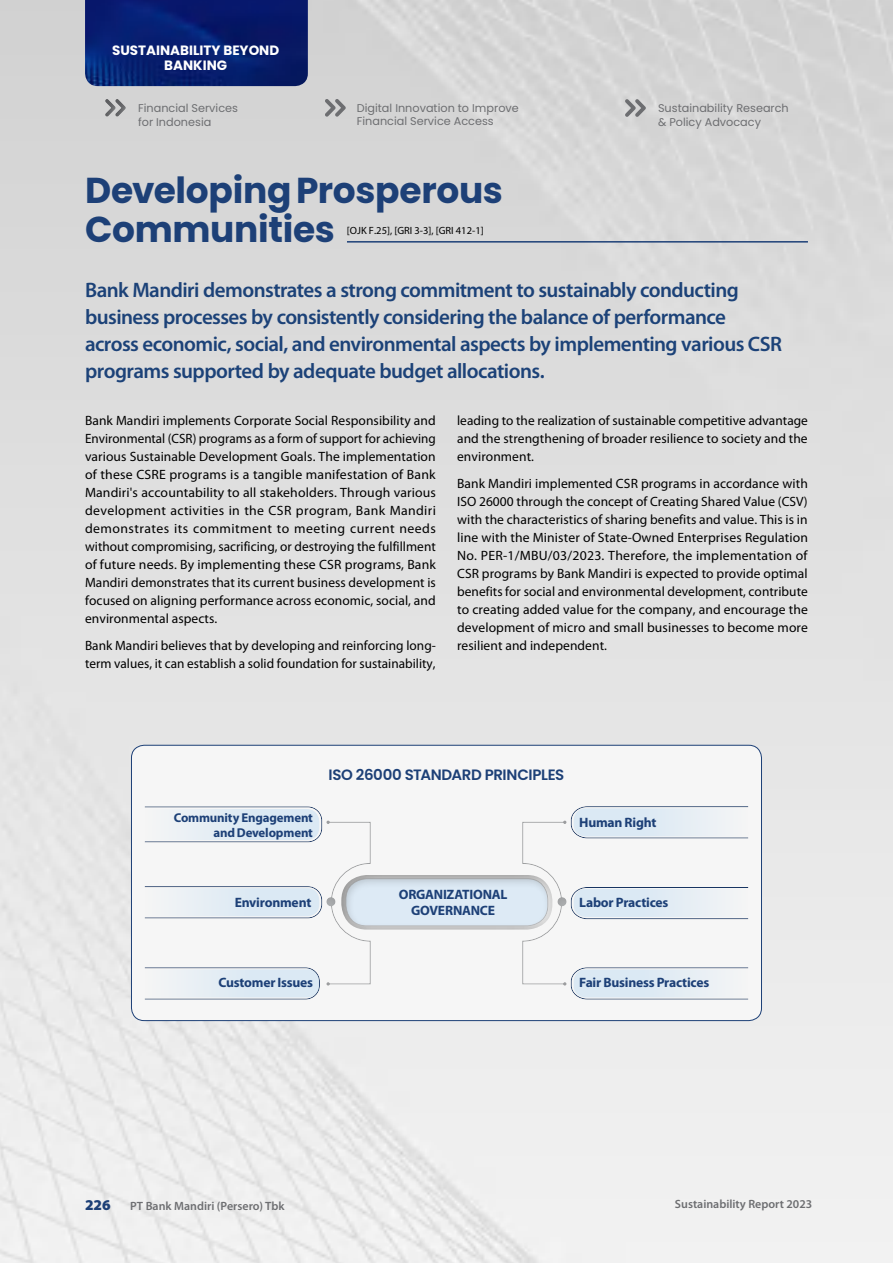
<style>
.page{position:relative;width:893px;height:1263px;background:#fff}
.page>*{position:absolute;margin:0;border:0;box-sizing:border-box;transform-origin:0 0}
.t1{font:700 36px/39px "Poppins";letter-spacing:-.01em;color:#1d4077}
.t2{font:600 21px/27px "Myriad Pro";letter-spacing:-.025em;color:#1c4278}
.t3{font:600 15px "Poppins";letter-spacing:-.025em;color:#1d4077}
.t4{font:900 15px "Myriad Pro";color:#1d4077}
.t5{font:700 13.65px "Myriad Pro";letter-spacing:-.015em;color:#1d4077}
.t6{font:13.5px/18px "Myriad Pro";letter-spacing:.005em;color:#000;text-align:justify}
.t7{font:700 13.5px/15px "Poppins";color:#fff;text-align:center}
.t8{font:700 12.9px/14.4px "Myriad Pro";letter-spacing:-.015em;color:#1d4077;text-align:right}
.t9{font:600 12px "Myriad Pro";color:#6d6e71}
.t10{font:11.25px/13.5px "Poppins";color:#6d6e71}
.t11{font:10.5px "Myriad Pro";color:#000}
</style>
<div class="page">
<img style="left:0;top:0;width:893px;height:1263px">
<div style="left:131px;top:745px;width:630px;height:275px;background:#f6f6f6;border-radius:13px"></div>
<div style="left:131px;top:745px;width:631px;height:276px;border:1px solid #1d4077;border-radius:13px"></div>
<hr style="left:347px;top:241px;width:461px;height:2px;background:#1d4077">
<div style="left:340px;top:873px;width:215px;height:57px;background:#000;opacity:.75"></div>
<div style="left:345px;top:876px;width:205px;height:51px;background:#000;opacity:.75"></div>
<div style="left:520px;top:819px;width:47px;height:168px;background:#000;opacity:.17"></div>
<div style="left:325px;top:819px;width:48px;height:168px;background:#000;opacity:.17"></div>
<svg style="left:144px;top:806px;width:227px;height:181px"></svg>
<div style="left:143px;top:965px;width:179px;height:36px;background:#000;opacity:.17"></div>
<svg style="left:522px;top:819px;width:227px;height:181px"></svg>
<div style="left:569px;top:804px;width:180px;height:36px;background:#000;opacity:.17"></div>
<div style="left:113px;top:98px;width:13px;height:21px;background:#d4d4d4"></div>
<svg style="left:117px;top:99px;width:9px;height:18px"></svg>
<div style="left:104px;top:98px;width:13px;height:21px;background:#000;opacity:.33"></div>
<svg style="left:325px;top:99px;width:21px;height:18px"></svg>
<svg style="left:625px;top:99px;width:21px;height:18px"></svg>
<img style="left:85px;top:0;width:223px;height:86px">
<p class="t7" style="left:112px;top:43px;width:169px">sustainability beyond banking</p>
<p class="t10" style="left:138px;top:102px;width:101px">Financial Services for Indonesia</p>
<p class="t10" style="left:357px;top:101px;width:164px">Digital Innovation to Improve<br>Financial Service Access</p>
<p class="t10" style="left:658px;top:102px;width:132px">Sustainability Research &amp; Policy Advocacy</p>
<h1 class="t1" style="left:85px;top:171px;width:419px">Developing Prosperous<br>Communities</h1>
<p class="t2" style="left:85px;top:276px;width:699px">Bank Mandiri demonstrates a strong commitment to sustainably conducting business processes by consistently considering the balance of performance across economic, social, and environmental aspects by implementing various CSR programs supported by adequate budget allocations.</p>
<p class="t6" style="left:85px;top:412px;width:352px">Bank Mandiri implements Corporate Social Responsibility and Environmental (CSR) programs as a form of support for achieving various Sustainable Development Goals. The implementation of these CSRE programs is a tangible manifestation of Bank Mandiri's accountability to all stakeholders. Through various development activities in the CSR program, Bank Mandiri demonstrates its commitment to meeting current needs without compromising, sacrificing, or destroying the fulfillment of future needs. By implementing these CSR programs, Bank Mandiri demonstrates that its current business development is focused on aligning performance across economic, social, and environmental aspects.</p>
<p class="t6" style="left:85px;top:637px;width:352px">Bank Mandiri believes that by developing and reinforcing long&shy;term values, it can establish a solid foundation for sustainability,</p>
<p class="t11" style="left:347px;top:225px;width:138px">[OJK F.25], [GRI 3-3], [GRI 412-1]</p>
<p class="t6" style="left:457px;top:412px;width:352px">leading to the realization of sustainable competitive advantage and the strengthening of broader resilience to society and the environment.</p>
<p class="t6" style="left:457px;top:475px;width:352px">Bank Mandiri implemented CSR programs in accordance with ISO 26000 through the concept of Creating Shared Value (CSV) with the characteristics of sharing benefits and value. This is in line with the Minister of State-Owned Enterprises Regulation No. PER-1/MBU/03/2023. Therefore, the implementation of CSR programs by Bank Mandiri is expected to provide optimal benefits for social and environmental development, contribute to creating added value for the company, and encourage the development of micro and small businesses to become more resilient and independent.</p>
<p class="t3" style="left:329px;top:766px;width:237px">ISO 26000 STANDARD PRINCIPLES</p>
<p class="t8" style="left:174px;top:811px;width:141px">Community Engagement and Development</p>
<p class="t5" style="left:579px;top:814px;width:79px">Human Right</p>
<p class="t5" style="left:399px;top:887px;width:18px">Organi</p>
<p class="t5" style="left:447px;top:887px;width:17px">zational</p>
<p class="t5" style="left:411px;top:903px;width:19px">Governance</p>
<p class="t5" style="left:235px;top:895px;width:78px">Environment</p>
<p class="t5" style="left:579px;top:894px;width:91px">Labor Practices</p>
<p class="t5" style="left:218px;top:975px;width:96px">Customer Issues</p>
<p class="t5" style="left:579px;top:975px;width:132px">Fair Business Practices</p>
<p class="t4" style="left:85px;top:1197px;width:27px">226</p>
<p class="t9" style="left:130px;top:1200px;width:156px">PT Bank Mandiri (Persero) Tbk</p>
<p class="t9" style="left:675px;top:1197px;width:139px">Sustainability Report 2023</p>
</div>
